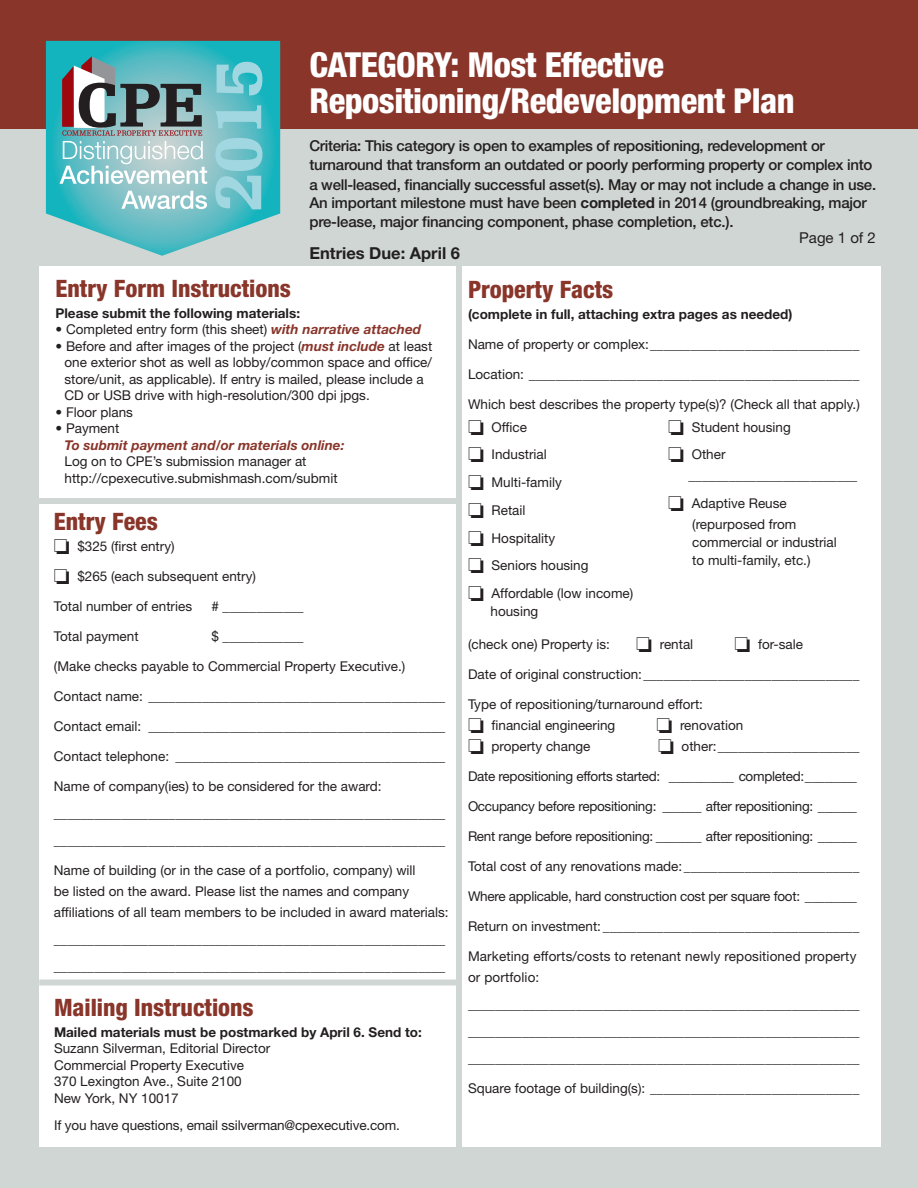
<style>
.page{position:relative;width:918px;height:1188px;background:#d0d6d3}
.page>*{position:absolute;margin:0;border:0;box-sizing:border-box;transform-origin:0 0}
.t1{font:900 68.55px "Egyptienne FLT Std";color:#a1d7e1}
.t2{font:800 condensed 34.5px/36px "Helvetica Neue LT Std";letter-spacing:-.015em;color:#fff}
.t3{font:800 condensed 24px "Helvetica Neue LT Std";color:#89352a}
.t4{font:700 16.5px "Helvetica Neue LT Std";color:#231f20}
.t5{font:500 15px/19.5px "Helvetica Neue LT Std";letter-spacing:-.02em;color:#231f20}
.t6{font:15px "Helvetica Neue LT Std";color:#231f20}
.t7{font:13.5px/21px "Helvetica Neue LT Std";color:#231f20}
.t8{font:13.5px "Helvetica Neue LT Std";letter-spacing:-.02em;color:#231f20}
.t9{font:700 13.5px "Helvetica Neue LT Std";color:#231f20}
.t10{font:italic 700 13.5px "Helvetica Neue LT Std";color:#89352a}
.s1{font-weight:700}
.s2{font-weight:700;font-style:italic;color:#89352a}
</style>
<div class="page">
<div style="left:0;top:0;width:918px;height:129px;background:#89352a"></div>
<div style="left:39px;top:266px;width:841px;height:881px;background:#fff"></div>
<div style="left:456px;top:266px;width:6px;height:881px;background:#d0d6d3"></div>
<div style="left:39px;top:980px;width:419px;height:6px;background:#d0d6d3"></div>
<div style="left:39px;top:498px;width:419px;height:6px;background:#d0d6d3"></div>
<svg style="left:46px;top:41px;width:234px;height:215px"></svg>
<svg style="left:60px;top:56px;width:147px;height:128px"></svg>
<svg style="left:121px;top:191px;width:86px;height:18px"></svg>
<p class="t1" style="left:200px;top:212px;width:154px;rotate:-90deg">2015</p>
<p class="t2" style="left:309px;top:46px;width:487px">CATEGORY: Most Effective<br>Repositioning/Redevelopment Plan</p>
<p class="t5" style="left:309px;top:135px;width:568px">Criteria: This category is open to examples of repositioning, redevelopment or turnaround that transform an outdated or poorly performing property or complex into a well-leased, financially successful asset(s). May or may not include a change in use.</p>
<p class="t5" style="left:309px;top:192px;width:559px">An important milestone must have been <span class="s1">completed</span> in 2014 (groundbreaking, major pre-lease, major financing component, phase completion, etc.).</p>
<p class="t4" style="left:309px;top:243px;width:152px">Entries Due: April 6</p>
<p class="t6" style="left:799px;top:229px;width:78px">Page 1 of 2</p>
<p class="t3" style="left:56px;top:274px;width:237px">Entry Form Instructions</p>
<p class="t9" style="left:56px;top:305px;width:246px">Please submit the following materials:</p>
<p class="t7" style="left:56px;top:319px;width:367px">• Completed entry form (this sheet) <span class="s2">with narrative attached</span></p>
<p class="t7" style="left:64px;top:338px;width:369px;line-height:16.5px;text-indent:-9px">• Before and after images of the project (<span class="s2">must include</span> at least one exterior shot as well as lobby/common space and office/ store/unit, as applicable). If entry is mailed, please include a CD or USB drive with high-resolution/300 dpi jpgs.</p>
<p class="t7" style="left:56px;top:401px;width:79px">• Floor plans</p>
<p class="t7" style="left:56px;top:418px;width:65px">• Payment</p>
<p class="t10" style="left:64px;top:437px;width:281px">To submit payment and/or materials online:</p>
<p class="t7" style="left:64px;top:453px;width:275px;line-height:16.5px">Log on to CPE’s submission manager at http://cpexecutive.submishmash.com/submit</p>
<p class="t3" style="left:54px;top:507px;width:105px">Entry Fees</p>
<p class="t7" style="left:54px;top:536px;width:122px">❏ $325 (first entry)</p>
<p class="t7" style="left:54px;top:566px;width:204px">❏ $265 (each subsequent entry)</p>
<p class="t7" style="left:54px;top:596px;width:140px">Total number of entries</p>
<p class="t7" style="left:211px;top:596px;width:94px"># ____________</p>
<p class="t7" style="left:54px;top:626px;width:86px">Total payment</p>
<p class="t7" style="left:211px;top:626px;width:94px">$ ____________</p>
<p class="t7" style="left:54px;top:656px;width:353px">(Make checks payable to Commercial Property Executive.)</p>
<p class="t7" style="left:54px;top:686px;width:393px">Contact name: ____________________________________________</p>
<p class="t7" style="left:54px;top:716px;width:393px">Contact email: ____________________________________________</p>
<p class="t7" style="left:54px;top:746px;width:393px">Contact telephone: ________________________________________</p>
<p class="t7" style="left:54px;top:773px;width:393px;line-height:27px">Name of company(ies) to be considered for the award: __________________________________________________________ __________________________________________________________</p>
<p class="t7" style="left:54px;top:860px;width:396px">Name of building (or in the case of a portfolio, company) will<br>be listed on the award. Please list the names and company affiliations of all team members to be included in award materials:</p>
<p class="t7" style="left:54px;top:926px;width:393px;line-height:27px">__________________________________________________________ __________________________________________________________</p>
<p class="t3" style="left:54px;top:992px;width:201px">Mailing Instructions</p>
<p class="t9" style="left:54px;top:1023px;width:369px">Mailed materials must be postmarked by April 6. Send to:</p>
<p class="t7" style="left:54px;top:1038px;width:218px">Suzann Silverman, Editorial Director</p>
<p class="t7" style="left:54px;top:1054px;width:192px">Commercial Property Executive</p>
<p class="t7" style="left:54px;top:1071px;width:189px">370 Lexington Ave., Suite 2100</p>
<p class="t7" style="left:54px;top:1087px;width:126px">New York, NY 10017</p>
<p class="t7" style="left:54px;top:1114px;width:347px">If you have questions, email ssilverman@cpexecutive.com.</p>
<p class="t3" style="left:468px;top:274px;width:147px">Property Facts</p>
<p class="t9" style="left:468px;top:305px;width:326px">(complete in full, attaching extra pages as needed)</p>
<p class="t7" style="left:468px;top:333px;width:393px">Name of property or complex:_______________________________</p>
<p class="t7" style="left:468px;top:363px;width:393px">Location: _________________________________________________</p>
<p class="t7" style="left:468px;top:393px;width:393px">Which best describes the property type(s)? (Check all that apply.)</p>
<p class="t7" style="left:468px;top:416px;width:61px">❏ Office</p>
<p class="t7" style="left:468px;top:444px;width:80px">❏ Industrial</p>
<p class="t7" style="left:468px;top:472px;width:95px">❏ Multi-family</p>
<p class="t7" style="left:468px;top:499px;width:59px">❏ Retail</p>
<p class="t7" style="left:468px;top:527px;width:89px">❏ Hospitality</p>
<p class="t7" style="left:468px;top:555px;width:122px">❏ Seniors housing</p>
<p class="t7" style="left:491px;top:584px;width:144px;line-height:18px;text-indent:-23px">❏ Affordable (low income) housing</p>
<p class="t7" style="left:668px;top:416px;width:124px">❏ Student housing</p>
<p class="t7" style="left:688px;top:444px;width:170px;text-indent:-20px">❏ Other _________________________</p>
<p class="t7" style="left:692px;top:493px;width:106px;text-indent:-24px">❏ Adaptive Reuse (repurposed from</p>
<p class="t7" style="left:692px;top:533px;width:146px;line-height:18px">commercial or industrial to multi-family, etc.)</p>
<p class="t7" style="left:468px;top:633px;width:144px">(check one) Property is:</p>
<p class="t7" style="left:636px;top:633px;width:59px">❏ rental</p>
<p class="t7" style="left:735px;top:633px;width:70px">❏ for-sale</p>
<p class="t7" style="left:468px;top:663px;width:393px">Date of original construction:________________________________</p>
<p class="t7" style="left:468px;top:693px;width:237px">Type of repositioning/turnaround effort: ❏ financial engineering</p>
<p class="t7" style="left:657px;top:714px;width:88px">❏ renovation</p>
<p class="t7" style="left:468px;top:735px;width:124px">❏ property change</p>
<p class="t7" style="left:658px;top:735px;width:203px">❏ other:_____________________</p>
<p class="t8" style="left:468px;top:768px;width:391px">Date repositioning efforts started: __________ completed:________</p>
<p class="t8" style="left:468px;top:798px;width:391px">Occupancy before repositioning: ______ after repositioning: ______</p>
<p class="t8" style="left:468px;top:828px;width:391px">Rent range before repositioning: _______ after repositioning: ______</p>
<p class="t7" style="left:468px;top:855px;width:393px">Total cost of any renovations made: __________________________</p>
<p class="t8" style="left:468px;top:888px;width:391px">Where applicable, hard construction cost per square foot: ________</p>
<p class="t7" style="left:468px;top:915px;width:393px">Return on investment: ______________________________________</p>
<p class="t7" style="left:468px;top:945px;width:390px">Marketing efforts/costs to retenant newly repositioned property or portfolio:</p>
<p class="t7" style="left:468px;top:990px;width:393px;line-height:27px;text-align:justify">__________________________________________________________ __________________________________________________________ __________________________________________________________</p>
<p class="t7" style="left:468px;top:1077px;width:393px">Square footage of building(s): _______________________________</p>
</div>
